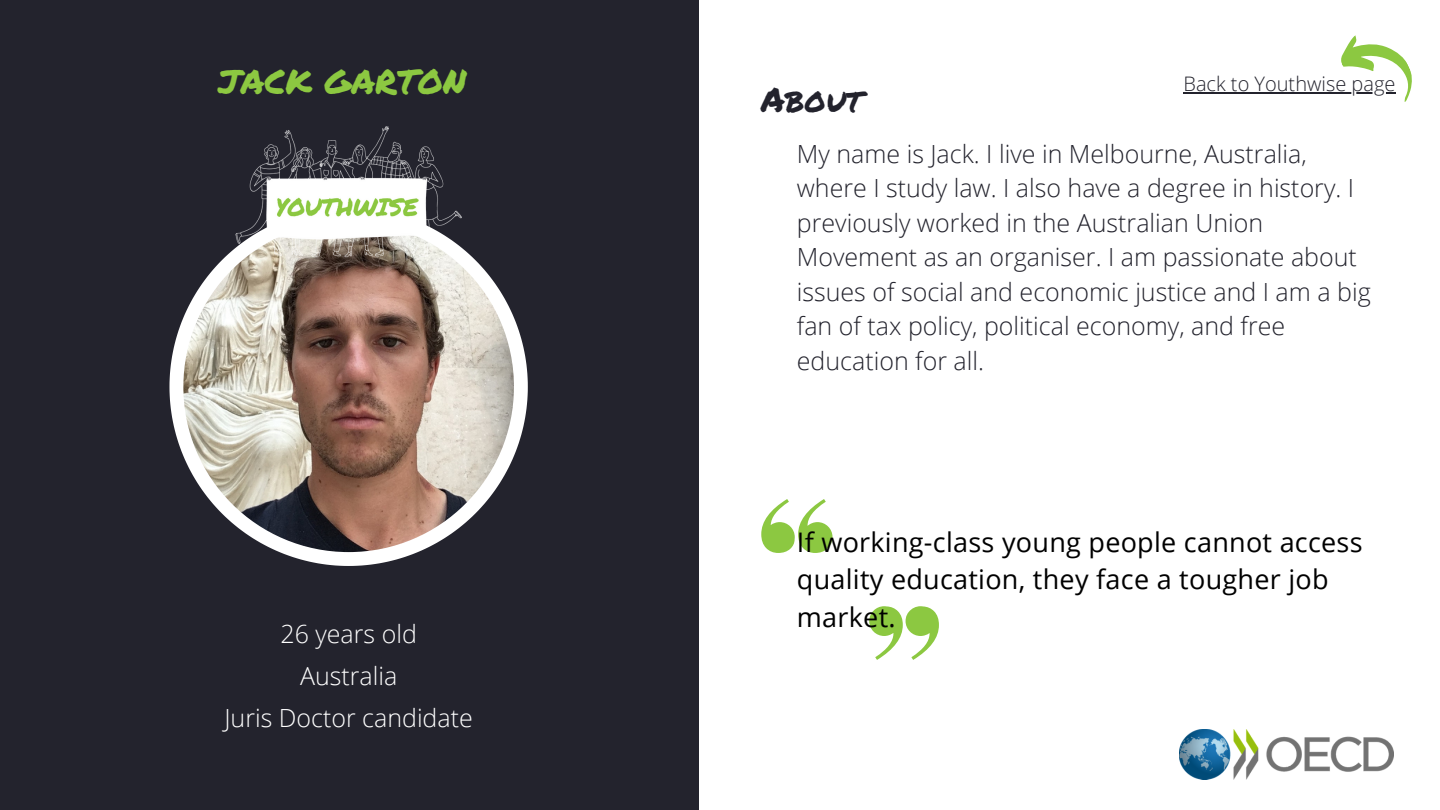
<style>
.page{position:relative;width:1440px;height:810px;background:#fff}
.page>*{position:absolute;margin:0;border:0;box-sizing:border-box;transform-origin:0 0}
.t1{font:34px "Permanent Marker";color:#8cc841}
.t2{font:34px "Permanent Marker";color:#23232d}
.t3{font:27px/37.5px "Open Sans";letter-spacing:.01em;color:#000}
.t4{font:300 25px/34.5px "Open Sans";color:#23232d}
.t5{font:300 25px "Open Sans";color:#fff}
.t6{font:300 20px "Open Sans";color:#23232d}
</style>
<div class="page">
<div style="left:0;top:0;width:699px;height:810px;background:#23232d"></div>
<svg style="left:169px;top:256px;width:359px;height:310px"></svg>
<img style="left:183px;top:222px;width:331px;height:330px;border-radius:50%">
<svg style="left:761px;top:499px;width:72px;height:54px"></svg>
<svg style="left:869px;top:606px;width:70px;height:54px"></svg>
<img style="left:1179px;top:729px;width:215px;height:51px">
<img style="left:226px;top:126px;width:245px;height:148px">
<svg style="left:1341px;top:35px;width:71px;height:67px"></svg>
<hr style="left:1183px;top:92px;width:213px;height:2px;background:#23232d">
<p class="t1" style="left:218px;top:56px;width:250px">JACK GARTON</p>
<p class="t5" style="left:280px;top:616px;width:138px">26 years old</p>
<p class="t5" style="left:300px;top:658px;width:99px">Australia</p>
<p class="t5" style="left:224px;top:700px;width:250px">Juris Doctor candidate</p>
<p class="t2" style="left:761px;top:75px;width:102px">About</p>
<p class="t6" style="left:1183px;top:69px;width:214px">Back to Youthwise page</p>
<p class="t4" style="left:797px;top:136px;width:575px">My name is Jack. I live in Melbourne, Australia, where I study law. I also have a degree in history. I previously worked in the Australian Union Movement as an organiser. I am passionate about issues of social and economic justice and I am a big fan of tax policy, political economy, and free education for all.</p>
<p class="t3" style="left:797px;top:523px;width:567px">If working-class young people cannot access quality education, they face a tougher job market.</p>
</div>
